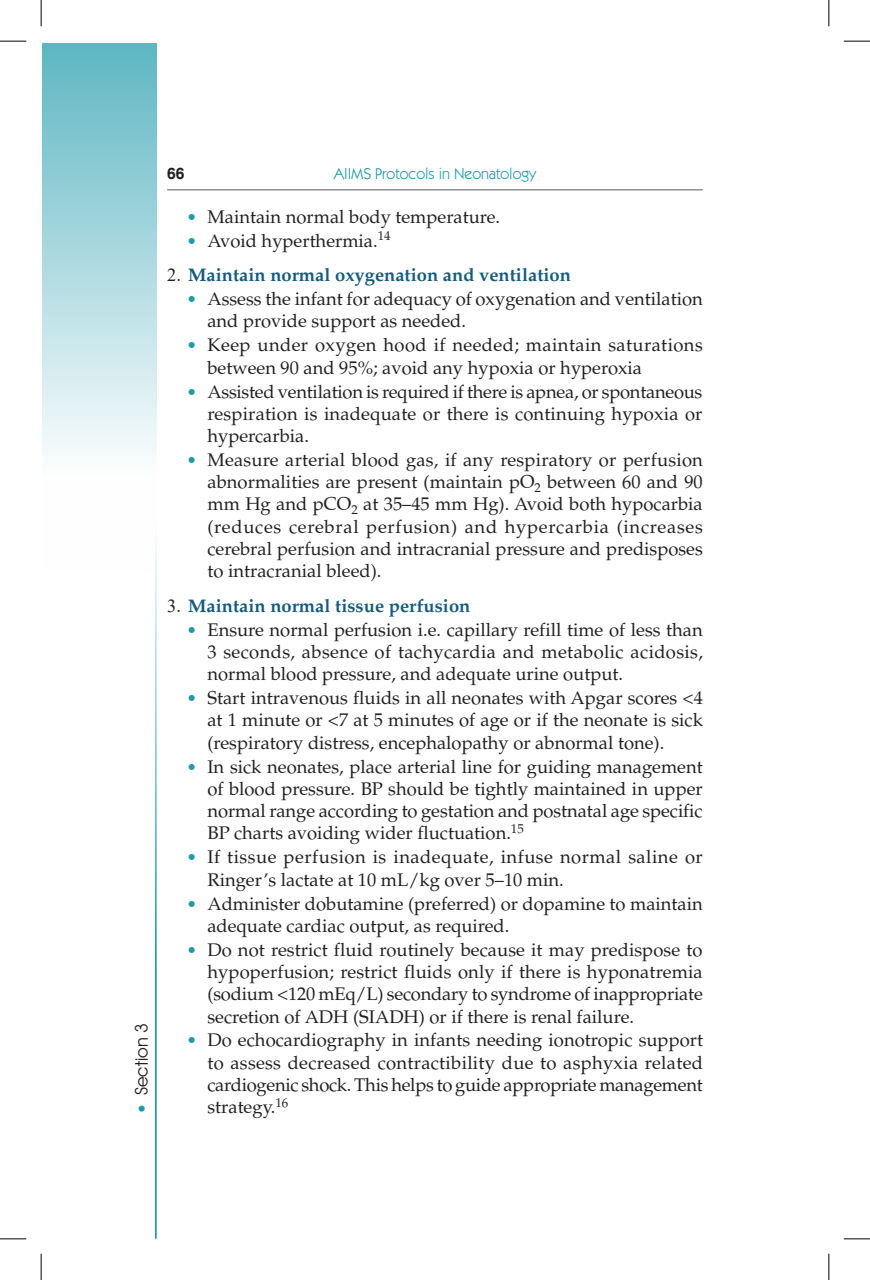
<style>
.page{position:relative;width:870px;height:1280px;background:#fff}
.page>*{position:absolute;margin:0;border:0;box-sizing:border-box;transform-origin:0 0}
.t1{font:18.38px/22.2px "Palatino";color:#231f20;text-align:justify}
.t2{font:18.38px/22.2px "Palatino";letter-spacing:.02em;color:#231f20}
.t3{font:18.38px/22.2px "Palatino";letter-spacing:.025em;color:#231f20}
.t4{font:700 18.38px "Palatino";color:#145b7f}
.t5{font:17.5px "Avant Garde IT Cby BT";color:#231f20}
.t6{font:15.75px "Itc Kabel";color:#1e9aab}
.t7{font:700 15.75px "Helvetica";color:#231f20}
.s1{font-family:"Itc Kabel";font-weight:500;color:#1e9aab}
.s2{font-size:17.5px;color:#1e9aab}
.s3{font-family:"Times New Roman";font-weight:400;color:#231f20}
</style>
<div class="page">
<div style="left:42px;top:43px;width:115px;height:526px;background:linear-gradient(to bottom,#61b8c4,#fff)"></div>
<hr style="left:155px;top:523px;width:2px;height:715px;background:#1e9aab">
<hr style="left:167px;top:189px;width:536px;height:1px;background:#57585a">
<svg style="left:0;top:41px;width:26px;height:1px"></svg>
<svg style="left:844px;top:41px;width:26px;height:1px"></svg>
<svg style="left:0;top:1238px;width:26px;height:1px"></svg>
<svg style="left:844px;top:1238px;width:26px;height:1px"></svg>
<svg style="left:41px;top:0;width:1px;height:26px"></svg>
<svg style="left:41px;top:1253px;width:1px;height:26px"></svg>
<svg style="left:828px;top:0;width:1px;height:26px"></svg>
<svg style="left:828px;top:1253px;width:1px;height:26px"></svg>
<p class="t5" style="left:131px;top:1112px;width:91px;rotate:-90deg"><span class="s1">•</span> Section 3</p>
<p class="t7" style="left:167px;top:163px;width:19px">66</p>
<p class="t6" style="left:334px;top:165px;width:204px">AIIMS Protocols in Neonatology</p>
<p class="t1" style="left:186px;top:205px;width:315px"><span class="s2">•</span> Maintain normal body temperature.</p>
<p class="t1" style="left:186px;top:229px;width:206px"><span class="s2">•</span> Avoid hyperthermia.<sup>14</sup></p>
<p class="t4" style="left:167px;top:264px;width:405px"><span class="s3">2.</span> Maintain normal oxygenation and ventilation</p>
<p class="t1" style="left:207px;top:288px;width:497px;text-indent:-21px"><span class="s2">•</span> Assess the infant for adequacy of oxygenation and ventilation and provide support as needed.</p>
<p class="t2" style="left:207px;top:334px;width:497px;text-indent:-21px"><span class="s2">•</span> Keep under oxygen hood if needed; maintain saturations between 90 and 95%; avoid any hypoxia or hyperoxia</p>
<p class="t1" style="left:207px;top:380px;width:496px;text-indent:-21px"><span class="s2">•</span> Assisted ventilation is required if there is apnea, or spontaneous respiration is inadequate or there is continuing hypoxia or hypercarbia.</p>
<p class="t1" style="left:207px;top:449px;width:497px;text-indent:-21px"><span class="s2">•</span> Measure arterial blood gas, if any respiratory or perfusion abnormalities are present (maintain pO<sub>2</sub> between 60 and 90 mm Hg and pCO<sub>2</sub> at 35–45 mm Hg). Avoid both hypocarbia (reduces cerebral perfusion) and hypercarbia (increases cerebral perfusion and intracranial pressure and predisposes to intracranial bleed).</p>
<p class="t4" style="left:167px;top:594px;width:305px"><span class="s3">3.</span> Maintain normal tissue perfusion</p>
<p class="t1" style="left:207px;top:618px;width:497px;text-indent:-21px"><span class="s2">•</span> Ensure normal perfusion i.e. capillary refill time of less than 3 seconds, absence of tachycardia and metabolic acidosis, normal blood pressure, and adequate urine output.</p>
<p class="t1" style="left:207px;top:687px;width:497px;text-indent:-21px"><span class="s2">•</span> Start intravenous fluids in all neonates with Apgar scores &lt;4 at 1 minute or &lt;7 at 5 minutes of age or if the neonate is sick (respiratory distress, encephalopathy or abnormal tone).</p>
<p class="t1" style="left:207px;top:755px;width:497px;text-indent:-21px"><span class="s2">•</span> In sick neonates, place arterial line for guiding management of blood pressure. BP should be tightly maintained in upper normal range according to gestation and postnatal age specific BP charts avoiding wider fluctuation.<sup>15</sup></p>
<p class="t3" style="left:207px;top:846px;width:497px;text-indent:-21px"><span class="s2">•</span> If tissue perfusion is inadequate, infuse normal saline or<br>Ringer’s lactate at 10 mL/kg over 5–10 min.</p>
<p class="t1" style="left:207px;top:892px;width:497px;text-indent:-21px"><span class="s2">•</span> Administer dobutamine (preferred) or dopamine to maintain adequate cardiac output, as required.</p>
<p class="t1" style="left:207px;top:938px;width:497px;text-indent:-21px"><span class="s2">•</span> Do not restrict fluid routinely because it may predispose to hypoperfusion; restrict fluids only if there is hyponatremia (sodium &lt;120 mEq/L) secondary to syndrome of inappropriate secretion of ADH (SIADH) or if there is renal failure.</p>
<p class="t1" style="left:207px;top:1029px;width:497px;text-indent:-21px"><span class="s2">•</span> Do echocardiography in infants needing ionotropic support to assess decreased contractibility due to asphyxia related cardiogenic shock. This helps to guide appropriate management strategy.<sup>16</sup></p>
</div>
